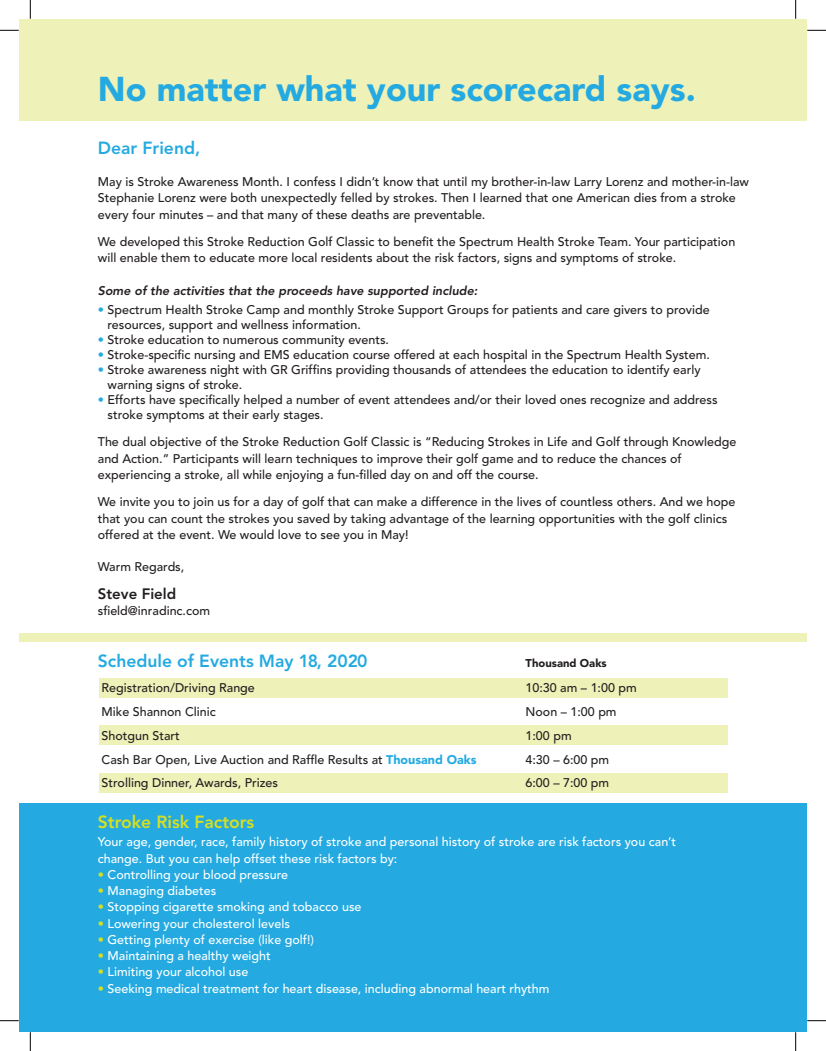
<style>
.page{position:relative;width:826px;height:1051px;background:#fff}
.page>*{position:absolute;margin:0;border:0;box-sizing:border-box;transform-origin:0 0}
.t1{font:900 34.25px "Avenir";color:#24aae1}
.t2{font:800 17.5px "Avenir";color:#24aae1}
.t3{font:800 17.5px "Avenir";color:#d6df21}
.t4{font:800 15px "Avenir";color:#231f20}
.t5{font:500 12.5px/16.2px "Avenir";color:#231f20}
.t6{font:500 12.5px/16.2px "Avenir";color:#fff}
.t7{font:italic 800 12.5px "Avenir";color:#231f20}
.t8{font:900 11.25px "Avenir";color:#231f20}
.s1{color:#24aae1}
.s2{font-weight:900;color:#24aae1}
.s3{color:#d6df21}
</style>
<div class="page">
<div style="left:19px;top:19px;width:788px;height:101px;background:#eef1b8"></div>
<div style="left:19px;top:633px;width:788px;height:8px;background:#eef1b8"></div>
<div style="left:99px;top:678px;width:629px;height:20px;background:#eef1b8"></div>
<div style="left:99px;top:725px;width:629px;height:20px;background:#eef1b8"></div>
<div style="left:99px;top:772px;width:629px;height:20px;background:#eef1b8"></div>
<div style="left:19px;top:803px;width:788px;height:229px;background:#24aae1"></div>
<svg style="left:0;top:30px;width:19px;height:1px"></svg>
<svg style="left:807px;top:30px;width:19px;height:1px"></svg>
<svg style="left:0;top:1020px;width:19px;height:1px"></svg>
<svg style="left:807px;top:1020px;width:19px;height:1px"></svg>
<svg style="left:30px;top:0;width:1px;height:19px"></svg>
<svg style="left:30px;top:1032px;width:1px;height:19px"></svg>
<svg style="left:795px;top:0;width:1px;height:19px"></svg>
<svg style="left:795px;top:1032px;width:1px;height:19px"></svg>
<h1 class="t1" style="left:98px;top:69px;width:599px">No matter what your scorecard says.</h1>
<h2 class="t2" style="left:98px;top:137px;width:104px">Dear Friend,</h2>
<p class="t5" style="left:98px;top:174px;width:652px">May is Stroke Awareness Month. I confess I didn’t know that until my brother-in-law Larry Lorenz and mother-in-law<br>Stephanie Lorenz were both unexpectedly felled by strokes. Then I learned that one American dies from a stroke every four minutes – and that many of these deaths are preventable.</p>
<p class="t5" style="left:98px;top:234px;width:639px">We developed this Stroke Reduction Golf Classic to benefit the Spectrum Health Stroke Team. Your participation will enable them to educate more local residents about the risk factors, signs and symptoms of stroke.</p>
<p class="t7" style="left:98px;top:283px;width:381px">Some of the activities that the proceeds have supported include:</p>
<p class="t5" style="left:108px;top:302px;width:603px;line-height:15px;text-indent:-10px"><span class="s1">•</span> Spectrum Health Stroke Camp and monthly Stroke Support Groups for patients and care givers to provide resources, support and wellness information.</p>
<p class="t5" style="left:98px;top:331px;width:293px"><span class="s1">•</span> Stroke education to numerous community events.</p>
<p class="t5" style="left:98px;top:346px;width:613px"><span class="s1">•</span> Stroke-specific nursing and EMS education course offered at each hospital in the Spectrum Health System.</p>
<p class="t5" style="left:108px;top:362px;width:594px;line-height:15px;text-indent:-10px"><span class="s1">•</span> Stroke awareness night with GR Griffins providing thousands of attendees the education to identify early warning signs of stroke.</p>
<p class="t5" style="left:108px;top:392px;width:611px;line-height:15px;text-indent:-10px"><span class="s1">•</span> Efforts have specifically helped a number of event attendees and/or their loved ones recognize and address stroke symptoms at their early stages.</p>
<p class="t5" style="left:98px;top:434px;width:640px">The dual objective of the Stroke Reduction Golf Classic is “Reducing Strokes in Life and Golf through Knowledge and Action.” Participants will learn techniques to improve their golf game and to reduce the chances of experiencing a stroke, all while enjoying a fun-filled day on and off the course.</p>
<p class="t5" style="left:98px;top:494px;width:639px">We invite you to join us for a day of golf that can make a difference in the lives of countless others. And we hope that you can count the strokes you saved by taking advantage of the learning opportunities with the golf clinics offered at the event. We would love to see you in May!</p>
<p class="t5" style="left:98px;top:559px;width:88px">Warm Regards,</p>
<p class="t4" style="left:98px;top:585px;width:80px">Steve Field</p>
<p class="t5" style="left:98px;top:603px;width:114px">sfield@inradinc.com</p>
<h2 class="t2" style="left:98px;top:651px;width:271px">Schedule of Events May 18, 2020</h2>
<p class="t5" style="left:102px;top:680px;width:155px">Registration/Driving Range</p>
<p class="t5" style="left:525px;top:680px;width:113px">10:30 am – 1:00 pm</p>
<p class="t5" style="left:102px;top:704px;width:116px">Mike Shannon Clinic</p>
<p class="t5" style="left:525px;top:704px;width:93px">Noon – 1:00 pm</p>
<p class="t5" style="left:102px;top:727px;width:80px">Shotgun Start</p>
<p class="t5" style="left:525px;top:727px;width:48px">1:00 pm</p>
<p class="t5" style="left:102px;top:751px;width:376px">Cash Bar Open, Live Auction and Raffle Results at <span class="s2">Thousand Oaks</span></p>
<p class="t5" style="left:525px;top:751px;width:85px">4:30 – 6:00 pm</p>
<p class="t5" style="left:102px;top:775px;width:178px">Strolling Dinner, Awards, Prizes</p>
<p class="t5" style="left:525px;top:775px;width:85px">6:00 – 7:00 pm</p>
<p class="t8" style="left:525px;top:656px;width:83px">Thousand Oaks</p>
<h2 class="t3" style="left:98px;top:811px;width:158px">Stroke Risk Factors</h2>
<p class="t6" style="left:98px;top:834px;width:580px">Your age, gender, race, family history of stroke and personal history of stroke are risk factors you can’t change. But you can help offset these risk factors by:</p>
<p class="t6" style="left:98px;top:866px;width:192px"><span class="s3">•</span> Controlling your blood pressure</p>
<p class="t6" style="left:98px;top:883px;width:120px"><span class="s3">•</span> Managing diabetes</p>
<p class="t6" style="left:98px;top:899px;width:265px"><span class="s3">•</span> Stopping cigarette smoking and tobacco use</p>
<p class="t6" style="left:98px;top:915px;width:193px"><span class="s3">•</span> Lowering your cholesterol levels</p>
<p class="t6" style="left:98px;top:931px;width:218px"><span class="s3">•</span> Getting plenty of exercise (like golf!)</p>
<p class="t6" style="left:98px;top:948px;width:174px"><span class="s3">•</span> Maintaining a healthy weight</p>
<p class="t6" style="left:98px;top:964px;width:152px"><span class="s3">•</span> Limiting your alcohol use</p>
<p class="t6" style="left:98px;top:980px;width:453px"><span class="s3">•</span> Seeking medical treatment for heart disease, including abnormal heart rhythm</p>
</div>
